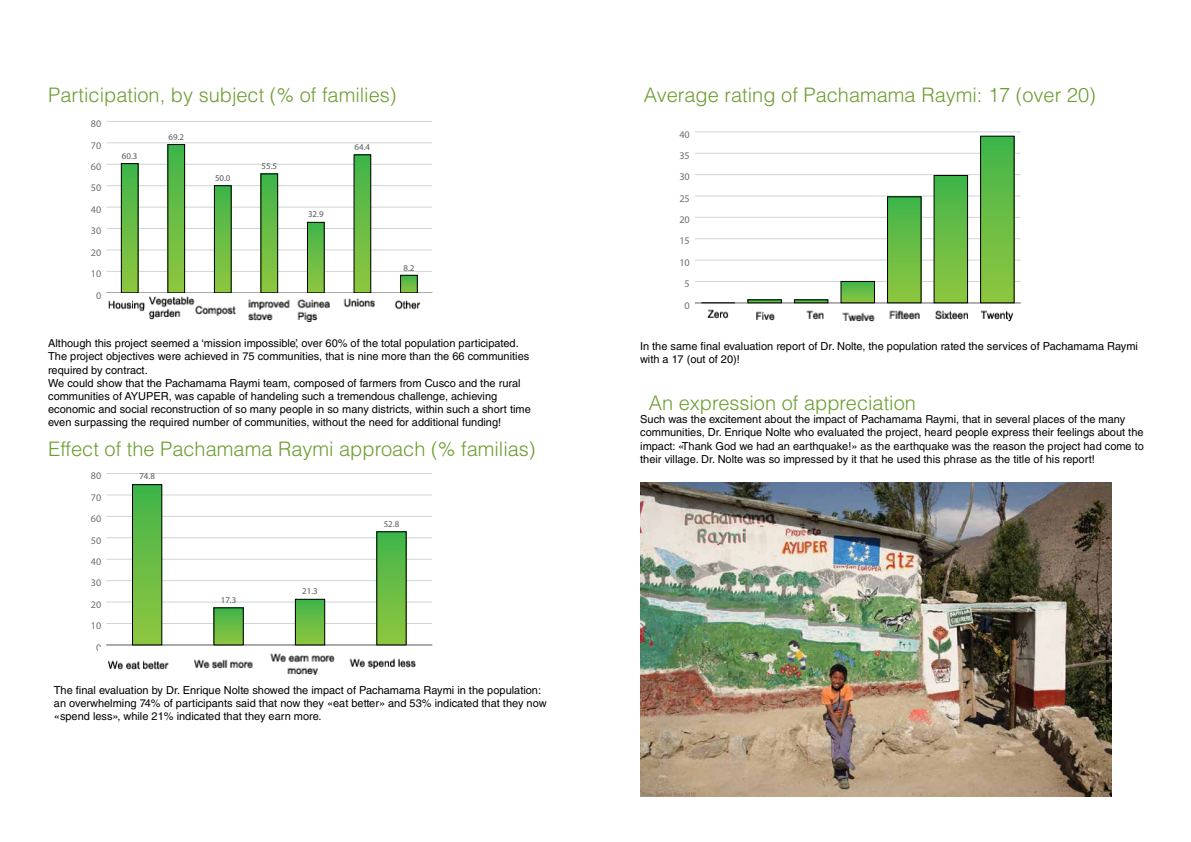
<style>
.page{position:relative;width:1191px;height:842px;background:#fff}
.page>*{position:absolute;margin:0;border:0;box-sizing:border-box;transform-origin:0 0}
.t1{font:300 20px "Helvetica LT Std";color:#6d9d31}
.t2{font:11px/13.2px "Helvetica LT Std";color:#000}
.t3{font:10.2px "Myriad Pro";color:#6d6e71}
.t4{font:8.9px "Myriad Pro";color:#58595b}
</style>
<div class="page">
<hr style="left:106px;top:292px;width:326px;height:1px;background:#d1d3d4">
<hr style="left:106px;top:271px;width:326px;height:1px;background:#d1d3d4">
<hr style="left:106px;top:249px;width:326px;height:1px;background:#d1d3d4">
<hr style="left:106px;top:228px;width:326px;height:1px;background:#d1d3d4">
<hr style="left:106px;top:207px;width:326px;height:1px;background:#d1d3d4">
<hr style="left:106px;top:185px;width:326px;height:1px;background:#d1d3d4">
<hr style="left:106px;top:164px;width:326px;height:1px;background:#d1d3d4">
<hr style="left:106px;top:142px;width:326px;height:1px;background:#d1d3d4">
<hr style="left:106px;top:121px;width:326px;height:1px;background:#d1d3d4">
<div style="left:121px;top:164px;width:17px;height:129px;background:linear-gradient(to bottom,#41b44a,#90c63f)"></div>
<div style="left:121px;top:163px;width:17px;height:130px;border:1px solid #000"></div>
<div style="left:168px;top:145px;width:17px;height:148px;background:linear-gradient(to bottom,#41b44a,#90c63f)"></div>
<div style="left:168px;top:144px;width:17px;height:149px;border:1px solid #000"></div>
<div style="left:214px;top:186px;width:17px;height:107px;background:linear-gradient(to bottom,#41b54a,#90c63f)"></div>
<div style="left:214px;top:185px;width:17px;height:108px;border:1px solid #000"></div>
<div style="left:261px;top:174px;width:17px;height:119px;background:linear-gradient(to bottom,#40b44a,#90c63f)"></div>
<div style="left:261px;top:174px;width:17px;height:119px;border:1px solid #000"></div>
<div style="left:307px;top:222px;width:17px;height:71px;background:linear-gradient(to bottom,#40b44a,#90c63f)"></div>
<div style="left:307px;top:222px;width:17px;height:71px;border:1px solid #000"></div>
<div style="left:354px;top:155px;width:17px;height:138px;background:linear-gradient(to bottom,#40b44a,#90c640)"></div>
<div style="left:354px;top:155px;width:17px;height:138px;border:1px solid #000"></div>
<svg style="left:402px;top:277px;width:13px;height:14px"></svg>
<div style="left:400px;top:275px;width:17px;height:18px;border:1px solid #000"></div>
<hr style="left:106px;top:644px;width:326px;height:1px;background:#d1d3d4">
<hr style="left:106px;top:623px;width:326px;height:1px;background:#d1d3d4">
<hr style="left:106px;top:601px;width:326px;height:1px;background:#d1d3d4">
<hr style="left:106px;top:580px;width:326px;height:1px;background:#d1d3d4">
<hr style="left:106px;top:559px;width:326px;height:1px;background:#d1d3d4">
<hr style="left:106px;top:537px;width:326px;height:1px;background:#d1d3d4">
<hr style="left:106px;top:516px;width:326px;height:1px;background:#d1d3d4">
<hr style="left:106px;top:494px;width:326px;height:1px;background:#d1d3d4">
<hr style="left:106px;top:473px;width:326px;height:1px;background:#d1d3d4">
<div style="left:132px;top:485px;width:30px;height:160px;background:linear-gradient(to bottom,#40b54a,#90c640)"></div>
<div style="left:132px;top:484px;width:30px;height:161px;border:1px solid #000"></div>
<svg style="left:216px;top:610px;width:25px;height:33px"></svg>
<div style="left:295px;top:599px;width:30px;height:46px;background:linear-gradient(to bottom,#40b44a,#8ec640)"></div>
<div style="left:295px;top:599px;width:30px;height:46px;border:1px solid #000"></div>
<div style="left:377px;top:532px;width:29px;height:113px;background:linear-gradient(to bottom,#41b54a,#90c640)"></div>
<hr style="left:695px;top:302px;width:325px;height:1px;background:#d1d3d4">
<hr style="left:695px;top:281px;width:325px;height:1px;background:#d1d3d4">
<hr style="left:695px;top:260px;width:325px;height:1px;background:#d1d3d4">
<hr style="left:695px;top:238px;width:325px;height:1px;background:#d1d3d4">
<hr style="left:695px;top:217px;width:325px;height:1px;background:#d1d3d4">
<hr style="left:695px;top:195px;width:325px;height:1px;background:#d1d3d4">
<hr style="left:695px;top:174px;width:325px;height:1px;background:#d1d3d4">
<hr style="left:695px;top:153px;width:325px;height:1px;background:#d1d3d4">
<hr style="left:695px;top:131px;width:325px;height:1px;background:#d1d3d4">
<hr style="left:701px;top:303px;width:34px;height:1px;background:#000">
<svg style="left:842px;top:283px;width:30px;height:18px"></svg>
<div style="left:840px;top:281px;width:34px;height:22px;border:1px solid #000"></div>
<div style="left:887px;top:197px;width:34px;height:106px;background:linear-gradient(to bottom,#40b44a,#90c640)"></div>
<div style="left:887px;top:197px;width:34px;height:106px;border:1px solid #000"></div>
<div style="left:934px;top:175px;width:33px;height:128px;background:linear-gradient(to bottom,#40b44a,#90c640)"></div>
<div style="left:980px;top:136px;width:34px;height:167px;background:linear-gradient(to bottom,#40b44a,#90c63f)"></div>
<div style="left:980px;top:136px;width:34px;height:167px;border:1px solid #000"></div>
<img style="left:640px;top:483px;width:471px;height:314px">
<img style="left:108px;top:653px;width:308px;height:21px">
<img style="left:707px;top:309px;width:306px;height:13px">
<img style="left:108px;top:296px;width:313px;height:25px">
<h1 class="t1" style="left:48px;top:82px;width:350px">Participation, by subject (% of families)</h1>
<p class="t3" style="left:91px;top:117px;width:12px">80</p>
<p class="t3" style="left:91px;top:139px;width:12px">70</p>
<p class="t3" style="left:91px;top:160px;width:12px">60</p>
<p class="t3" style="left:91px;top:182px;width:12px">50</p>
<p class="t3" style="left:91px;top:203px;width:12px">40</p>
<p class="t3" style="left:91px;top:225px;width:12px">30</p>
<p class="t3" style="left:91px;top:246px;width:12px">20</p>
<p class="t3" style="left:91px;top:267px;width:12px">10</p>
<p class="t3" style="left:96px;top:289px;width:7px">0</p>
<p class="t4" style="left:122px;top:151px;width:17px">60.3</p>
<p class="t4" style="left:168px;top:132px;width:17px">69.2</p>
<p class="t4" style="left:215px;top:173px;width:17px">50.0</p>
<p class="t4" style="left:261px;top:161px;width:17px">55.5</p>
<p class="t4" style="left:308px;top:209px;width:17px">32.9</p>
<p class="t4" style="left:355px;top:142px;width:17px">64.4</p>
<p class="t4" style="left:403px;top:262px;width:12px">8.2</p>
<p class="t2" style="left:48px;top:337px;width:484px">Although this project seemed a ‘mission impossible’, over 60% of the total population participated.<br>The project objectives were achieved in 75 communities, that is nine more than the 66 communities required by contract.<br>We could show that the Pachamama Raymi team, composed of farmers from Cusco and the rural communities of AYUPER, was capable of handeling such a tremendous challenge, achieving economic and social reconstruction of so many people in so many districts, within such a short time even surpassing the required number of communities, without the need for additional funding!</p>
<h1 class="t1" style="left:48px;top:437px;width:489px">Effect of the Pachamama Raymi approach (% familias)</h1>
<p class="t3" style="left:91px;top:470px;width:12px">80</p>
<p class="t3" style="left:91px;top:491px;width:12px">70</p>
<p class="t3" style="left:91px;top:512px;width:12px">60</p>
<p class="t3" style="left:91px;top:534px;width:12px">50</p>
<p class="t3" style="left:91px;top:555px;width:12px">40</p>
<p class="t3" style="left:91px;top:577px;width:12px">30</p>
<p class="t3" style="left:91px;top:598px;width:12px">20</p>
<p class="t3" style="left:91px;top:619px;width:12px">10</p>
<p class="t3" style="left:96px;top:641px;width:7px">0</p>
<p class="t4" style="left:139px;top:471px;width:17px">74.8</p>
<p class="t4" style="left:221px;top:594px;width:17px">17.3</p>
<p class="t4" style="left:302px;top:586px;width:17px">21.3</p>
<p class="t4" style="left:384px;top:518px;width:17px">52.8</p>
<p class="t2" style="left:54px;top:683px;width:494px">The final evaluation by Dr. Enrique Nolte showed the impact of Pachamama Raymi in the population: an overwhelming 74% of participants said that now they «eat better» and 53% indicated that they now «spend less», while 21% indicated that they earn more.</p>
<h1 class="t1" style="left:643px;top:82px;width:454px">Average rating of Pachamama Raymi: 17 (over 20)</h1>
<p class="t3" style="left:679px;top:128px;width:12px">40</p>
<p class="t3" style="left:679px;top:149px;width:12px">35</p>
<p class="t3" style="left:679px;top:171px;width:12px">30</p>
<p class="t3" style="left:679px;top:192px;width:12px">25</p>
<p class="t3" style="left:679px;top:213px;width:12px">20</p>
<p class="t3" style="left:679px;top:235px;width:12px">15</p>
<p class="t3" style="left:679px;top:256px;width:12px">10</p>
<p class="t3" style="left:684px;top:277px;width:7px">5</p>
<p class="t3" style="left:684px;top:299px;width:7px">0</p>
<p class="t2" style="left:640px;top:340px;width:499px">In the same final evaluation report of Dr. Nolte, the population rated the services of Pachamama Raymi with a 17 (out of 20)!</p>
<h1 class="t1" style="left:648px;top:390px;width:269px">An expression of appreciation</h1>
<p class="t2" style="left:640px;top:413px;width:505px">Such was the excitement about the impact of Pachamama Raymi, that in several places of the many communities, Dr. Enrique Nolte who evaluated the project, heard people express their feelings about the impact: «Thank God we had an earthquake!» as the earthquake was the reason the project had come to their village. Dr. Nolte was so impressed by it that he used this phrase as the title of his report!</p>
</div>
